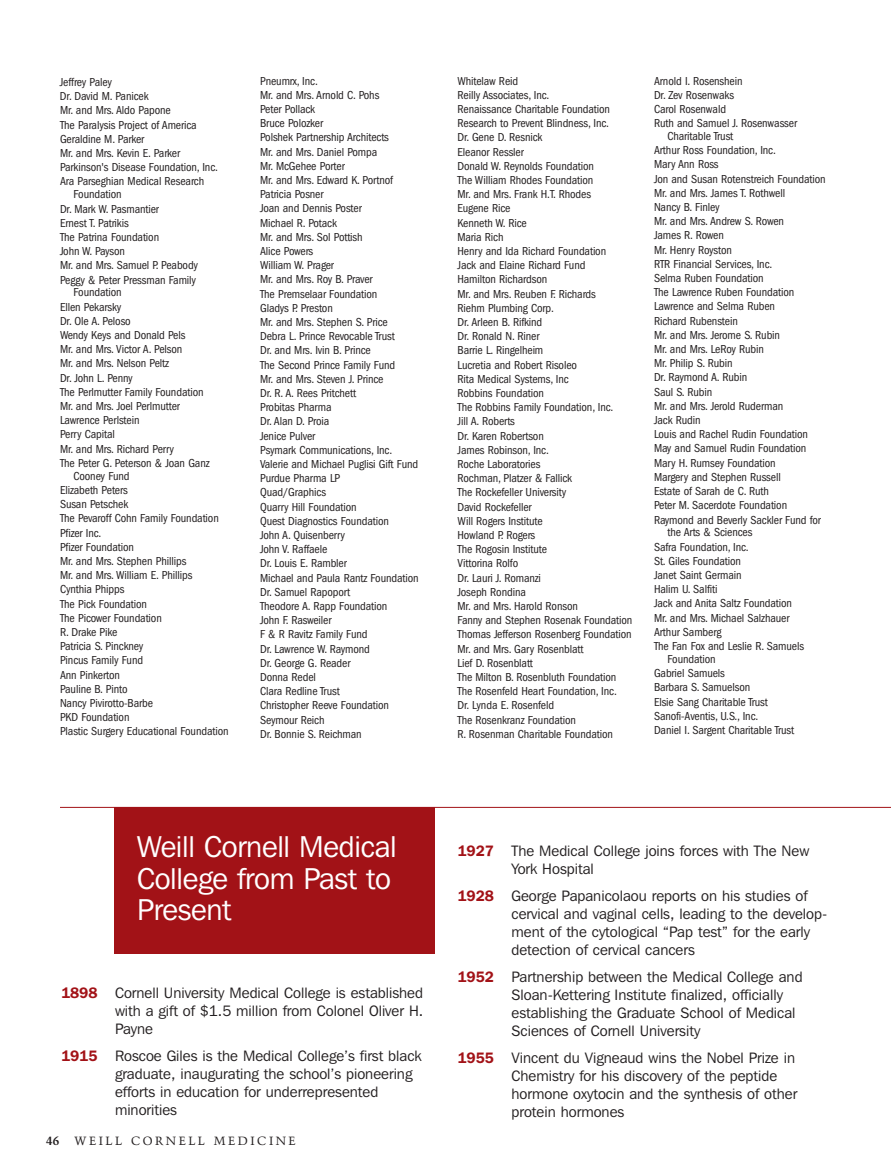
<style>
.page{position:relative;width:891px;height:1175px;background:#fff}
.page>*{position:absolute;margin:0;border:0;box-sizing:border-box;transform-origin:0 0}
.t1{font:30px/31.5px "Franklin Gothic IT Cby BT";letter-spacing:-.01em;color:#fff}
.t2{font:15px/18px "Franklin Gothic IT Cby BT";color:#231f20}
.t3{font:condensed 12px/14.2px "Franklin Gothic";letter-spacing:-.01em;color:#231f20}
.t4{font:12px "Kuenstler 480 BT";letter-spacing:.215em;color:#231f20}
.s1{font-weight:600;color:#a21217}
.s2{font-weight:700}
</style>
<div class="page">
<hr style="left:60px;top:807px;width:831px;height:1px;background:#a21217">
<div style="left:115px;top:807px;width:320px;height:147px;background:#a21217"></div>
<p class="t3" style="left:60px;top:76px;width:160px">Jeffrey Paley<br>Dr. David M. Panicek<br>Mr. and Mrs. Aldo Papone<br>The Paralysis Project of America<br>Geraldine M. Parker<br>Mr. and Mrs. Kevin E. Parker<br>Parkinson's Disease Foundation, Inc.<br>Ara Parseghian Medical Research</p>
<p class="t3" style="left:60px;top:188px;width:139px;text-indent:14px">Foundation<br>Dr. Mark W. Pasmantier<br>Ernest T. Patrikis<br>The Patrina Foundation<br>John W. Payson<br>Mr. and Mrs. Samuel P. Peabody<br>Peggy &amp; Peter Pressman Family</p>
<p class="t3" style="left:60px;top:286px;width:151px;text-indent:14px">Foundation<br>Ellen Pekarsky<br>Dr. Ole A. Peloso<br>Wendy Keys and Donald Pels<br>Mr. and Mrs. Victor A. Pelson<br>Mr. and Mrs. Nelson Peltz<br>Dr. John L. Penny<br>The Perlmutter Family Foundation<br>Mr. and Mrs. Joel Perlmutter<br>Lawrence Perlstein<br>Perry Capital<br>Mr. and Mrs. Richard Perry<br>The Peter G. Peterson &amp; Joan Ganz</p>
<p class="t3" style="left:60px;top:469px;width:170px;text-indent:14px">Cooney Fund<br>Elizabeth Peters<br>Susan Petschek<br>The Pevaroff Cohn Family Foundation<br>Pfizer Inc.<br>Pfizer Foundation<br>Mr. and Mrs. Stephen Phillips<br>Mr. and Mrs. William E. Phillips<br>Cynthia Phipps<br>The Pick Foundation<br>The Picower Foundation<br>R. Drake Pike<br>Patricia S. Pinckney<br>Pincus Family Fund<br>Ann Pinkerton<br>Pauline B. Pinto<br>Nancy Pivirotto-Barbe<br>PKD Foundation<br>Plastic Surgery Educational Foundation</p>
<p class="t3" style="left:260px;top:74px;width:160px">Pneumrx, Inc.<br>Mr. and Mrs. Arnold C. Pohs<br>Peter Pollack<br>Bruce Polozker<br>Polshek Partnership Architects<br>Mr. and Mrs. Daniel Pompa<br>Mr. McGehee Porter<br>Mr. and Mrs. Edward K. Portnof<br>Patricia Posner<br>Joan and Dennis Poster<br>Michael R. Potack<br>Mr. and Mrs. Sol Pottish<br>Alice Powers<br>William W. Prager<br>Mr. and Mrs. Roy B. Praver<br>The Premselaar Foundation<br>Gladys P. Preston<br>Mr. and Mrs. Stephen S. Price<br>Debra L. Prince Revocable Trust<br>Dr. and Mrs. Ivin B. Prince<br>The Second Prince Family Fund<br>Mr. and Mrs. Steven J. Prince<br>Dr. R. A. Rees Pritchett<br>Probitas Pharma<br>Dr. Alan D. Proia<br>Jenice Pulver<br>Psymark Communications, Inc.<br>Valerie and Michael Puglisi Gift Fund<br>Purdue Pharma LP<br>Quad/Graphics<br>Quarry Hill Foundation<br>Quest Diagnostics Foundation<br>John A. Quisenberry<br>John V. Raffaele<br>Dr. Louis E. Rambler<br>Michael and Paula Rantz Foundation<br>Dr. Samuel Rapoport<br>Theodore A. Rapp Foundation<br>John F. Rasweiler<br>F &amp; R Ravitz Family Fund<br>Dr. Lawrence W. Raymond<br>Dr. George G. Reader<br>Donna Redel<br>Clara Redline Trust<br>Christopher Reeve Foundation<br>Seymour Reich<br>Dr. Bonnie S. Reichman</p>
<p class="t3" style="left:458px;top:74px;width:176px">Whitelaw Reid<br>Reilly Associates, Inc.<br>Renaissance Charitable Foundation<br>Research to Prevent Blindness, Inc.<br>Dr. Gene D. Resnick<br>Eleanor Ressler<br>Donald W. Reynolds Foundation<br>The William Rhodes Foundation<br>Mr. and Mrs. Frank H.T. Rhodes<br>Eugene Rice<br>Kenneth W. Rice<br>Maria Rich<br>Henry and Ida Richard Foundation<br>Jack and Elaine Richard Fund<br>Hamilton Richardson<br>Mr. and Mrs. Reuben F. Richards<br>Riehm Plumbing Corp.<br>Dr. Arleen B. Rifkind<br>Dr. Ronald N. Riner<br>Barrie L. Ringelheim<br>Lucretia and Robert Risoleo<br>Rita Medical Systems, Inc<br>Robbins Foundation<br>The Robbins Family Foundation, Inc.<br>Jill A. Roberts<br>Dr. Karen Robertson<br>James Robinson, Inc.<br>Roche Laboratories<br>Rochman, Platzer &amp; Fallick<br>The Rockefeller University<br>David Rockefeller<br>Will Rogers Institute<br>Howland P. Rogers<br>The Rogosin Institute<br>Vittorina Rolfo<br>Dr. Lauri J. Romanzi<br>Joseph Rondina<br>Mr. and Mrs. Harold Ronson<br>Fanny and Stephen Rosenak Foundation<br>Thomas Jefferson Rosenberg Foundation<br>Mr. and Mrs. Gary Rosenblatt<br>Lief D. Rosenblatt<br>The Milton B. Rosenbluth Foundation<br>The Rosenfeld Heart Foundation, Inc.<br>Dr. Lynda E. Rosenfeld<br>The Rosenkranz Foundation<br>R. Rosenman Charitable Foundation</p>
<p class="t3" style="left:654px;top:74px;width:145px">Arnold I. Rosenshein<br>Dr. Zev Rosenwaks<br>Carol Rosenwald<br>Ruth and Samuel J. Rosenwasser</p>
<p class="t3" style="left:654px;top:130px;width:173px;text-indent:14px">Charitable Trust<br>Arthur Ross Foundation, Inc.<br>Mary Ann Ross<br>Jon and Susan Rotenstreich Foundation<br>Mr. and Mrs. James T. Rothwell<br>Nancy B. Finley<br>Mr. and Mrs. Andrew S. Rowen<br>James R. Rowen<br>Mr. Henry Royston<br>RTR Financial Services, Inc.<br>Selma Ruben Foundation<br>The Lawrence Ruben Foundation<br>Lawrence and Selma Ruben<br>Richard Rubenstein<br>Mr. and Mrs. Jerome S. Rubin<br>Mr. and Mrs. LeRoy Rubin<br>Mr. Philip S. Rubin<br>Dr. Raymond A. Rubin<br>Saul S. Rubin<br>Mr. and Mrs. Jerold Ruderman<br>Jack Rudin<br>Louis and Rachel Rudin Foundation<br>May and Samuel Rudin Foundation<br>Mary H. Rumsey Foundation<br>Margery and Stephen Russell<br>Estate of Sarah de C. Ruth<br>Peter M. Sacerdote Foundation<br>Raymond and Beverly Sackler Fund for</p>
<p class="t3" style="left:654px;top:526px;width:152px;text-indent:14px">the Arts &amp; Sciences<br>Safra Foundation, Inc.<br>St. Giles Foundation<br>Janet Saint Germain<br>Halim U. Salfiti<br>Jack and Anita Saltz Foundation<br>Mr. and Mrs. Michael Salzhauer<br>Arthur Samberg<br>The Fan Fox and Leslie R. Samuels</p>
<p class="t3" style="left:654px;top:653px;width:142px;text-indent:14px">Foundation<br>Gabriel Samuels<br>Barbara S. Samuelson<br>Elsie Sang Charitable Trust<br>Sanofi-Aventis, U.S., Inc.<br>Daniel I. Sargent Charitable Trust</p>
<h1 class="t1" style="left:137px;top:833px;width:261px">Weill Cornell Medical<br>College from Past to<br>Present</h1>
<p class="t2" style="left:115px;top:985px;width:310px;text-align:justify;text-indent:-54px"><span class="s1">1898</span> Cornell University Medical College is established with a gift of $1.5 million from Colonel Oliver H.<br>Payne</p>
<p class="t2" style="left:115px;top:1048px;width:308px;text-indent:-54px"><span class="s1">1915</span> Roscoe Giles is the Medical College’s first black graduate, inaugurating the school’s pioneering efforts in education for underrepresented minorities</p>
<p class="t4" style="left:46px;top:1136px;width:251px"><span class="s2">46</span> WEILL CORNELL MEDICINE</p>
<p class="t2" style="left:511px;top:843px;width:299px;text-indent:-54px"><span class="s1">1927</span> The Medical College joins forces with The New<br>York Hospital</p>
<p class="t2" style="left:511px;top:888px;width:317px;text-indent:-54px"><span class="s1">1928</span> George Papanicolaou reports on his studies of cervical and vaginal cells, leading to the develop&shy;ment of the cytological “Pap test” for the early detection of cervical cancers</p>
<p class="t2" style="left:512px;top:969px;width:293px;text-indent:-54px"><span class="s1">1952</span> Partnership between the Medical College and Sloan-Kettering Institute finalized, officially establishing the Graduate School of Medical Sciences of Cornell University</p>
<p class="t2" style="left:512px;top:1050px;width:287px;text-indent:-54px"><span class="s1">1955</span> Vincent du Vigneaud wins the Nobel Prize in Chemistry for his discovery of the peptide hormone oxytocin and the synthesis of other protein hormones</p>
</div>
